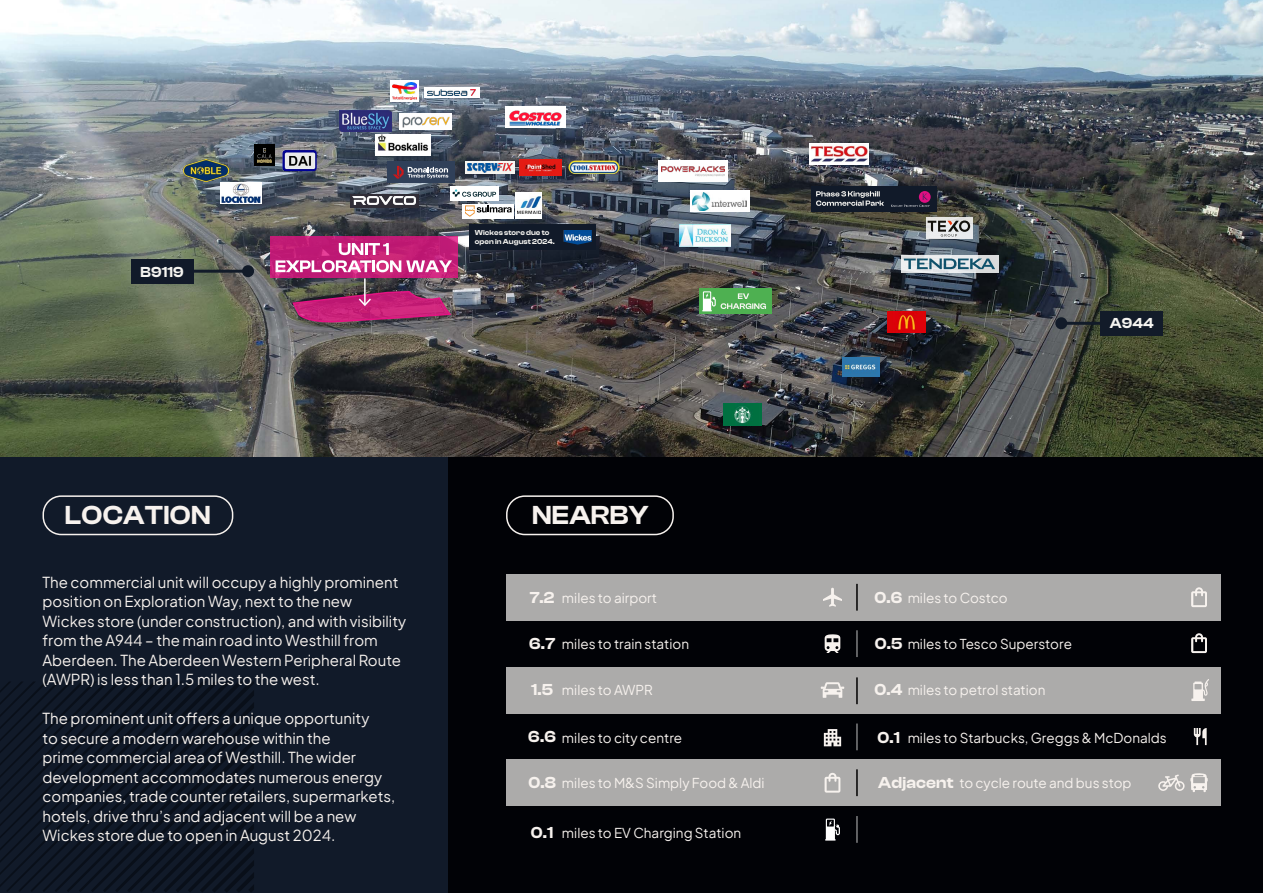
<style>
.page{position:relative;width:1263px;height:893px;background:#fff}
.page>*{position:absolute;margin:0;border:0;box-sizing:border-box;transform-origin:0 0}
.t1{font:600 27px "Clash Display";letter-spacing:.01em;color:#f7f2ee}
.t2{font:600 16.5px "Clash Display";letter-spacing:.01em;color:#f7f2ee}
.t3{font:15px/19.5px "Plus Jakarta Sans";color:#f7f2ee}
.t4{font:600 15px "Clash Display";letter-spacing:.01em;color:#f6f5f1}
.t5{font:13.5px "Plus Jakarta Sans";color:#f7f2ee}
.t6{font:600 7.5px/9px "Clash Display";letter-spacing:.01em;color:#f6f5f1}
</style>
<div class="page">
<img style="left:0;top:0;width:1263px;height:457px">
<img style="left:680px;top:225px;width:51px;height:21px">
<svg style="left:810px;top:143px;width:59px;height:21px"></svg>
<img style="left:811px;top:144px;width:56px;height:19px">
<img style="left:724px;top:404px;width:37px;height:21px">
<img style="left:887px;top:311px;width:38px;height:22px">
<img style="left:843px;top:358px;width:36px;height:19px">
<div style="left:658px;top:160px;width:70px;height:21px;background:#fff"></div>
<img style="left:661px;top:166px;width:63px;height:11px">
<div style="left:690px;top:191px;width:59px;height:21px;background:#fff"></div>
<img style="left:692px;top:193px;width:54px;height:18px">
<div style="left:811px;top:186px;width:126px;height:26px;background:#111a29"></div>
<svg style="left:816px;top:191px;width:68px;height:15px"></svg>
<svg style="left:919px;top:191px;width:12px;height:12px"></svg>
<svg style="left:891px;top:194px;width:38px;height:13px"></svg>
<div style="left:0;top:457px;width:1263px;height:436px;background:#111a29"></div>
<svg style="left:0;top:682px;width:254px;height:210px"></svg>
<div style="left:449px;top:457px;width:814px;height:436px;background:#010206"></div>
<div style="left:506px;top:759px;width:714px;height:47px;background:#acabaa"></div>
<div style="left:506px;top:667px;width:714px;height:46px;background:#acabaa"></div>
<div style="left:506px;top:574px;width:714px;height:46px;background:#acabaa"></div>
<hr style="left:856px;top:584px;width:2px;height:27px;background:#000">
<hr style="left:856px;top:677px;width:2px;height:27px;background:#000">
<hr style="left:856px;top:769px;width:2px;height:27px;background:#000">
<hr style="left:856px;top:630px;width:2px;height:27px;background:#fff">
<hr style="left:856px;top:723px;width:2px;height:27px;background:#fff">
<hr style="left:856px;top:816px;width:2px;height:27px;background:#fff">
<div style="left:43px;top:495px;width:190px;height:40px;border:2px solid #f7f2ee;border-radius:18px"></div>
<div style="left:506px;top:495px;width:168px;height:40px;border:2px solid #f7f2ee;border-radius:18px"></div>
<svg style="left:823px;top:588px;width:19px;height:19px"></svg>
<svg style="left:825px;top:634px;width:15px;height:19px"></svg>
<svg style="left:821px;top:682px;width:23px;height:16px"></svg>
<svg style="left:1190px;top:773px;width:18px;height:19px"></svg>
<svg style="left:1194px;top:728px;width:12px;height:17px"></svg>
<svg style="left:824px;top:773px;width:16px;height:20px"></svg>
<svg style="left:1191px;top:633px;width:16px;height:20px"></svg>
<svg style="left:1191px;top:587px;width:16px;height:20px"></svg>
<svg style="left:824px;top:729px;width:17px;height:17px"></svg>
<svg style="left:1191px;top:679px;width:18px;height:22px"></svg>
<svg style="left:1158px;top:774px;width:26px;height:17px"></svg>
<img style="left:520px;top:160px;width:42px;height:15px">
<img style="left:568px;top:161px;width:51px;height:13px;border-radius:7px">
<div style="left:465px;top:161px;width:50px;height:13px;background:#f6f5f1"></div>
<img style="left:468px;top:163px;width:45px;height:9px">
<div style="left:516px;top:192px;width:26px;height:26px;background:#fff"></div>
<img style="left:517px;top:196px;width:23px;height:18px">
<div style="left:462px;top:204px;width:52px;height:15px;background:#fff"></div>
<svg style="left:465px;top:205px;width:47px;height:12px"></svg>
<div style="left:450px;top:186px;width:49px;height:14px;background:#fff"></div>
<svg style="left:452px;top:189px;width:44px;height:8px"></svg>
<div style="left:387px;top:162px;width:67px;height:21px;background:#304059"></div>
<svg style="left:393px;top:166px;width:55px;height:13px"></svg>
<div style="left:350px;top:194px;width:68px;height:13px;background:#302d37"></div>
<img style="left:352px;top:196px;width:63px;height:9px">
<svg style="left:220px;top:183px;width:42px;height:21px"></svg>
<img style="left:222px;top:184px;width:39px;height:18px">
<img style="left:184px;top:160px;width:44px;height:21px">
<div style="left:254px;top:145px;width:21px;height:21px;background:#000"></div>
<svg style="left:257px;top:148px;width:15px;height:15px"></svg>
<img style="left:282px;top:150px;width:35px;height:21px">
<img style="left:375px;top:134px;width:55px;height:21px">
<img style="left:340px;top:111px;width:51px;height:20px">
<div style="left:399px;top:113px;width:53px;height:16px;background:#fff"></div>
<img style="left:402px;top:116px;width:47px;height:12px">
<div style="left:505px;top:107px;width:61px;height:21px;background:#fff"></div>
<img style="left:509px;top:110px;width:52px;height:16px">
<div style="left:390px;top:80px;width:29px;height:22px;background:#fff"></div>
<img style="left:393px;top:82px;width:23px;height:18px">
<svg style="left:424px;top:87px;width:55px;height:11px"></svg>
<img style="left:427px;top:89px;width:49px;height:6px">
<hr style="left:151px;top:270px;width:97px;height:3px;background:#121b29">
<div style="left:242px;top:265px;width:12px;height:12px;background:#121b29;border-radius:50%"></div>
<div style="left:131px;top:259px;width:63px;height:25px;background:#111a29"></div>
<hr style="left:1061px;top:322px;width:98px;height:3px;background:#121b29">
<div style="left:1055px;top:317px;width:12px;height:12px;background:#121b29;border-radius:50%"></div>
<div style="left:1100px;top:311px;width:63px;height:25px;background:#121b29"></div>
<div style="left:699px;top:289px;width:73px;height:25px;background:#4eb051"></div>
<svg style="left:702px;top:291px;width:64px;height:20px"></svg>
<svg style="left:901px;top:255px;width:97px;height:18px"></svg>
<svg style="left:904px;top:259px;width:91px;height:10px"></svg>
<div style="left:926px;top:217px;width:47px;height:21px;background:#e6e6e2"></div>
<svg style="left:928px;top:220px;width:42px;height:17px"></svg>
<svg style="left:825px;top:819px;width:15px;height:22px"></svg>
<svg style="left:270px;top:236px;width:188px;height:42px;background:#c31e77"></svg>
<svg style="left:276px;top:243px;width:176px;height:29px"></svg>
<hr style="left:364px;top:278px;width:2px;height:27px;background:#fff">
<svg style="left:291px;top:290px;width:160px;height:33px;background:#a3336d"></svg>
<div style="left:470px;top:225px;width:126px;height:25px;background:#111a29"></div>
<img style="left:564px;top:230px;width:28px;height:15px">
<p class="t4" style="left:141px;top:263px;width:45px">B9119</p>
<p class="t6" style="left:475px;top:228px;width:81px">Wickes store due to open in August 2024.</p>
<h1 class="t1" style="left:65px;top:500px;width:147px">LOCATION</h1>
<h1 class="t1" style="left:532px;top:500px;width:118px">NEARBY</h1>
<p class="t4" style="left:1110px;top:315px;width:46px">A944</p>
<p class="t3" style="left:43px;top:571px;width:365px">The commercial unit will occupy a highly prominent position on Exploration Way, next to the new Wickes store (under construction), and with visibility from the A944 – the main road into Westhill from Aberdeen. The Aberdeen Western Peripheral Route (AWPR) is less than 1.5 miles to the west.</p>
<p class="t3" style="left:43px;top:708px;width:354px">The prominent unit offers a unique opportunity<br>to secure a modern warehouse within the<br>prime commercial area of Westhill. The wider development accommodates numerous energy companies, trade counter retailers, supermarkets, hotels, drive thru’s and adjacent will be a new Wickes store due to open in August 2024.</p>
<p class="t2" style="left:530px;top:588px;width:26px">7.2</p>
<p class="t2" style="left:875px;top:589px;width:29px">0.6</p>
<p class="t2" style="left:529px;top:634px;width:27px">6.7</p>
<p class="t2" style="left:875px;top:634px;width:29px">0.5</p>
<p class="t2" style="left:531px;top:681px;width:24px">1.5</p>
<p class="t2" style="left:874px;top:681px;width:30px">0.4</p>
<p class="t2" style="left:528px;top:728px;width:29px">6.6</p>
<p class="t5" style="left:562px;top:587px;width:97px">miles to airport</p>
<p class="t5" style="left:908px;top:587px;width:102px">miles to Costco</p>
<p class="t5" style="left:562px;top:633px;width:129px">miles to train station</p>
<p class="t5" style="left:908px;top:633px;width:166px">miles to Tesco Superstore</p>
<p class="t5" style="left:562px;top:679px;width:92px">miles to AWPR</p>
<p class="t5" style="left:908px;top:679px;width:139px">miles to petrol station</p>
<p class="t5" style="left:562px;top:726px;width:122px">miles to city centre</p>
<p class="t2" style="left:877px;top:728px;width:24px">0.1</p>
<p class="t5" style="left:908px;top:726px;width:261px">miles to Starbucks, Greggs &amp; McDonalds</p>
<p class="t2" style="left:528px;top:773px;width:29px">0.8</p>
<p class="t2" style="left:878px;top:773px;width:77px">Adjacent</p>
<p class="t5" style="left:562px;top:772px;width:204px">miles to M&amp;S Simply Food &amp; Aldi</p>
<p class="t5" style="left:959px;top:772px;width:174px">to cycle route and bus stop</p>
<p class="t2" style="left:531px;top:823px;width:24px">0.1</p>
<p class="t5" style="left:562px;top:822px;width:181px">miles to EV Charging Station</p>
</div>
